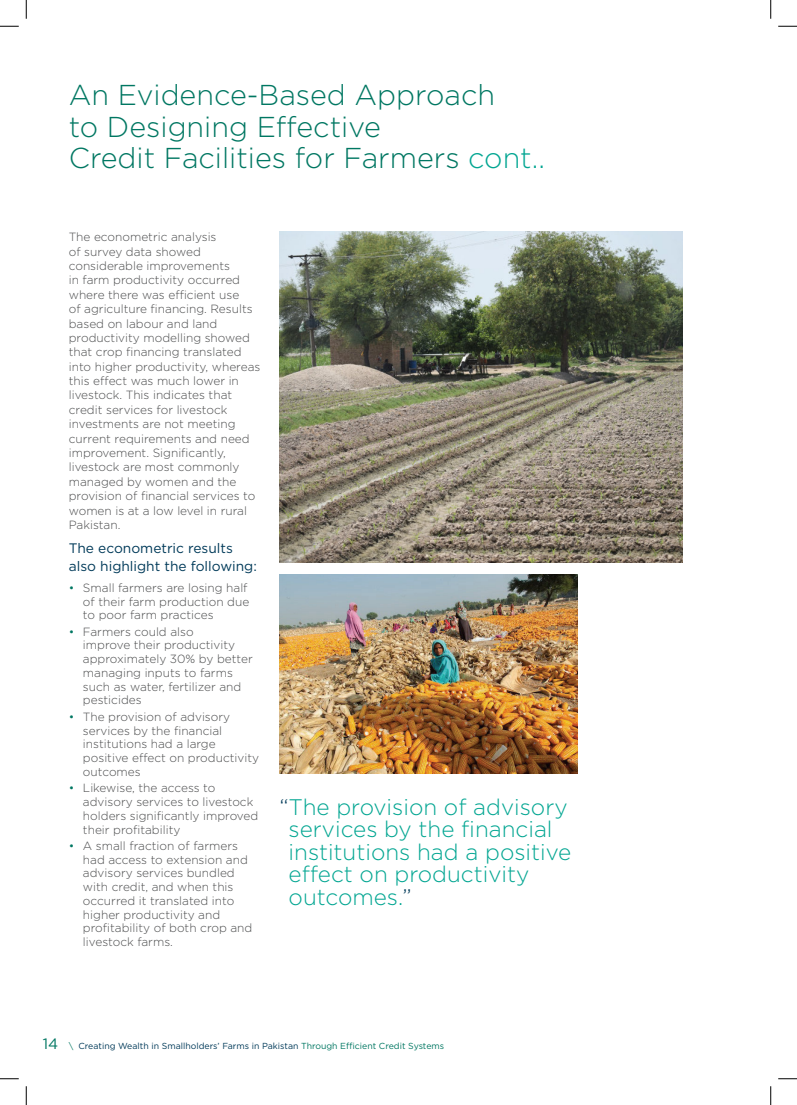
<style>
.page{position:relative;width:797px;height:1105px;background:#fff}
.page>*{position:absolute;margin:0;border:0;box-sizing:border-box;transform-origin:0 0}
.t1{font:300 28.75px/31.2px "Gotham";color:#007762}
.t2{font:300 22.5px/22.5px "Gotham";color:#03a692}
.t3{font:13.75px/17.5px "Gotham";color:#003a59}
.t4{font:300 11.88px/13.8px "Gotham";color:#4b4c4d}
.t5{font:8.75px "Gotham";color:#003a59}
.s1{color:#03a692}
.s2{color:#007762}
.s3{color:#003a59}
.s4{font-size:15px;color:#007762}
</style>
<div class="page">
<img style="left:279px;top:232px;width:403px;height:330px">
<img style="left:279px;top:575px;width:298px;height:199px">
<svg style="left:0;top:25px;width:19px;height:2px"></svg>
<svg style="left:778px;top:25px;width:19px;height:2px"></svg>
<svg style="left:0;top:1078px;width:19px;height:1px"></svg>
<svg style="left:778px;top:1078px;width:19px;height:1px"></svg>
<svg style="left:25px;top:0;width:2px;height:19px"></svg>
<svg style="left:25px;top:1086px;width:2px;height:19px"></svg>
<svg style="left:770px;top:0;width:1px;height:19px"></svg>
<svg style="left:770px;top:1086px;width:1px;height:19px"></svg>
<h1 class="t1" style="left:69px;top:79px;width:478px">An Evidence-Based Approach<br>to Designing Effective<br>Credit Facilities for Farmers <span class="s1">cont..</span></h1>
<p class="t4" style="left:69px;top:230px;width:193px;line-height:14.4px">The econometric analysis<br>of survey data showed considerable improvements<br>in farm productivity occurred where there was efficient use<br>of agriculture financing. Results based on labour and land productivity modelling showed that crop financing translated into higher productivity, whereas this effect was much lower in livestock. This indicates that credit services for livestock investments are not meeting current requirements and need improvement. Significantly, livestock are most commonly managed by women and the provision of financial services to women is at a low level in rural<br>Pakistan.</p>
<p class="t3" style="left:69px;top:539px;width:190px">The econometric results also highlight the following:</p>
<p class="t4" style="left:83px;top:580px;width:168px;text-indent:-14px"><span class="s2">•</span> Small farmers are losing half of their farm production due to poor farm practices</p>
<p class="t4" style="left:83px;top:624px;width:171px;text-indent:-14px"><span class="s2">•</span> Farmers could also<br>improve their productivity approximately 30% by better managing inputs to farms such as water, fertilizer and pesticides</p>
<p class="t4" style="left:83px;top:709px;width:178px;text-indent:-14px"><span class="s2">•</span> The provision of advisory services by the financial institutions had a large positive effect on productivity outcomes</p>
<p class="t4" style="left:83px;top:781px;width:177px;text-indent:-14px"><span class="s2">•</span> Likewise, the access to advisory services to livestock holders significantly improved their profitability</p>
<p class="t4" style="left:83px;top:838px;width:171px;text-indent:-14px"><span class="s2">•</span> A small fraction of farmers had access to extension and advisory services bundled with credit, and when this occurred it translated into higher productivity and profitability of both crop and livestock farms.</p>
<h2 class="t2" style="left:288px;top:795px;width:284px;text-indent:-9px"><span class="s3">“</span>The provision of advisory services by the financial institutions had a positive effect on productivity outcomes.<span class="s3">”</span></h2>
<p class="t5" style="left:43px;top:1040px;width:403px"><span class="s4">14</span> <span class="s2">\</span> Creating Wealth in Smallholders’ Farms in Pakistan <span class="s2">Through Efficient Credit Systems</span></p>
</div>
